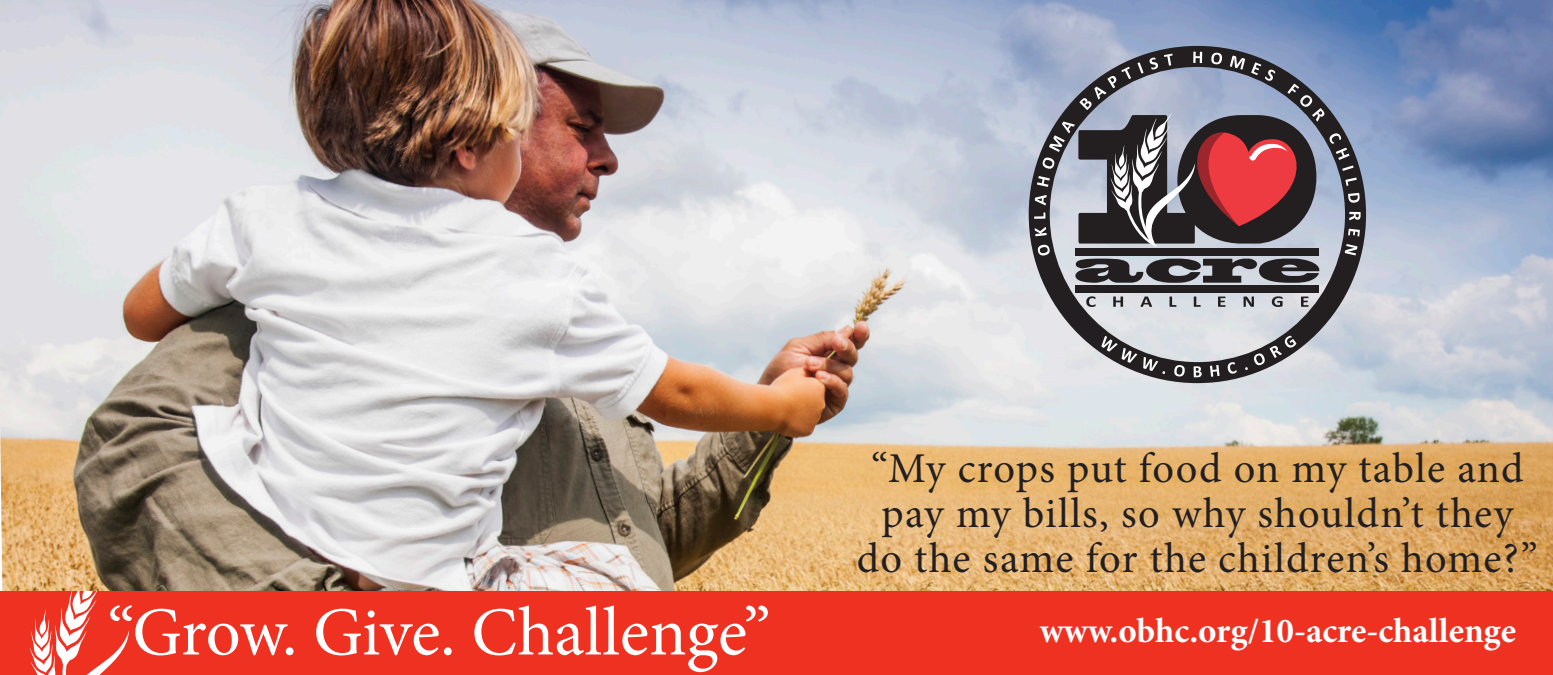
<style>
.page{position:relative;width:1553px;height:675px;background:#fff}
.page>*{position:absolute;margin:0;border:0;box-sizing:border-box;transform-origin:0 0}
.t1{font:68.75px "Minion Pro";letter-spacing:-.005em;color:#fff}
.t2{font:42.5px/45px "Minion Pro";letter-spacing:.025em;color:#231f20;text-align:center}
.t3{font:700 35px "Minion Pro";color:#fff}
</style>
<div class="page">
<img style="left:0;top:0;width:1552px;height:591px">
<div style="left:0;top:591px;width:1552px;height:84px;background:#ef3122"></div>
<svg style="left:30px;top:591px;width:99px;height:84px"></svg>
<svg style="left:1028px;top:46px;width:338px;height:337px;background:#a9acb3"></svg>
<svg style="left:1034px;top:52px;width:326px;height:231px;background:#7c707b"></svg>
<svg style="left:1101px;top:336px;width:36px;height:27px"></svg>
<svg style="left:1143px;top:357px;width:22px;height:17px"></svg>
<svg style="left:1174px;top:365px;width:10px;height:12px"></svg>
<svg style="left:1193px;top:366px;width:8px;height:11px"></svg>
<svg style="left:1210px;top:365px;width:9px;height:12px"></svg>
<svg style="left:1227px;top:362px;width:9px;height:12px"></svg>
<svg style="left:1253px;top:336px;width:43px;height:29px"></svg>
<p class="t1" style="left:107px;top:586px;width:665px">“Grow. Give. Challenge”</p>
<p class="t2" style="left:871px;top:446px;width:654px">“My crops put food on my table and</p>
<p class="t2" style="left:856px;top:491px;width:683px">pay my bills, so why shouldn’t they do the same for the children’s home?”</p>
<p class="t3" style="left:1039px;top:606px;width:478px">www.obhc.org/10-acre-challenge</p>
</div>
